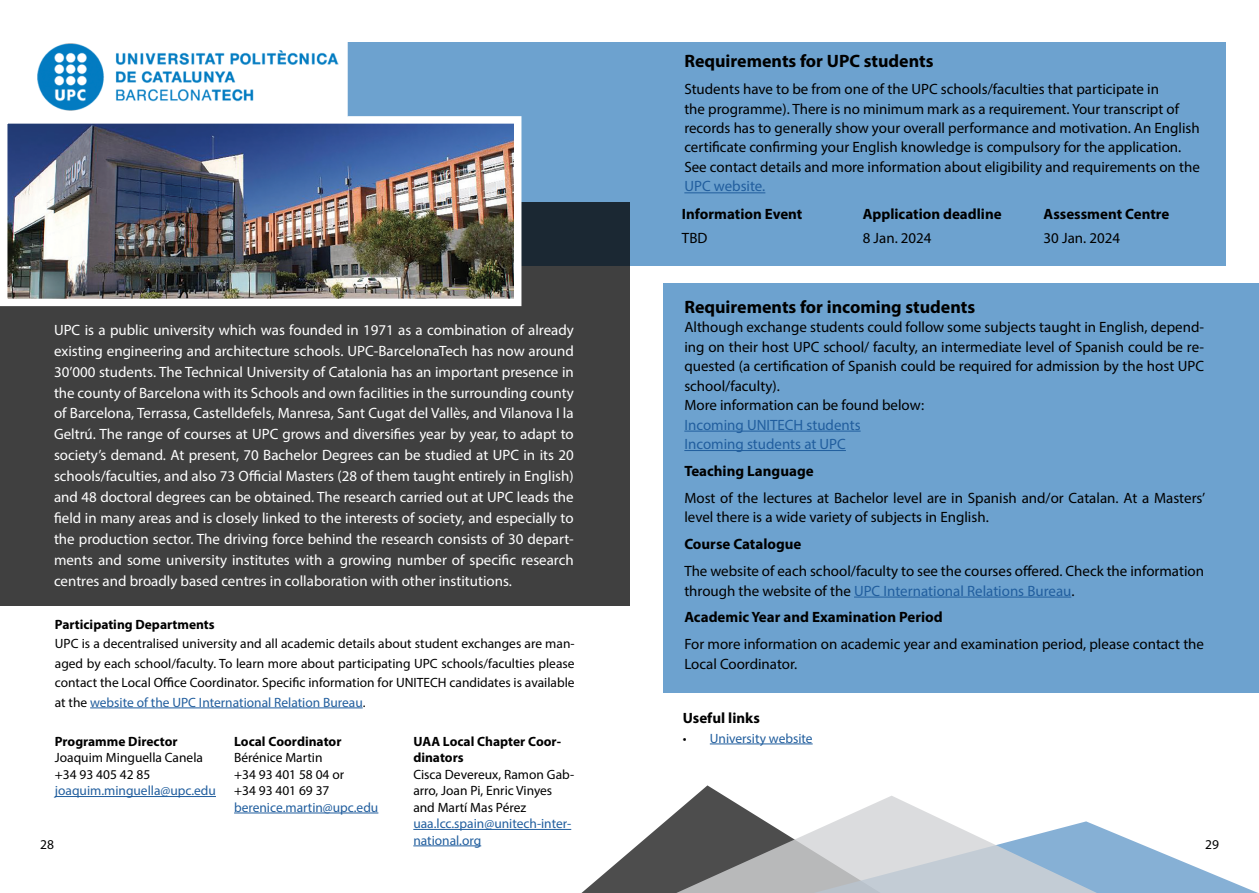
<style>
.page{position:relative;width:1259px;height:893px;background:#fff}
.page>*{position:absolute;margin:0;border:0;box-sizing:border-box;transform-origin:0 0}
.t1{font:700 18px "Myriad Pro";color:#000}
.t2{font:15px/19.5px "Myriad Pro";color:#000}
.t3{font:15px/21px "Myriad Pro";color:#fff;text-align:justify}
.t4{font:700 15px "Myriad Pro";color:#000}
.t5{font:15px/19.5px "Myriad Pro";color:#215e9e}
.t6{font:13.5px/16.5px "Myriad Pro";color:#000}
.t7{font:13.5px/16.5px "Myriad Pro";color:#215e9e}
.t8{font:700 13.5px/16.5px "Myriad Pro";color:#000}
.s1{color:#215e9e}
.s2{color:#000}
</style>
<div class="page">
<div style="left:348px;top:42px;width:878px;height:224px;background:#6da2cf"></div>
<div style="left:0;top:202px;width:629px;height:404px;background:#404040"></div>
<img style="left:8px;top:124px;width:505px;height:174px">
<div style="left:0;top:116px;width:521px;height:190px;border:7px solid #fff"></div>
<hr style="left:684px;top:192px;width:81px;height:1px;background:#215e9e">
<svg style="left:528px;top:785px;width:197px;height:108px"></svg>
<hr style="left:90px;top:707px;width:273px;height:1px;background:#215e9e">
<div style="left:663px;top:283px;width:596px;height:410px;background:#6da2cf"></div>
<hr style="left:684px;top:431px;width:176px;height:1px;background:#215e9e">
<hr style="left:684px;top:450px;width:162px;height:1px;background:#215e9e">
<hr style="left:854px;top:597px;width:217px;height:1px;background:#215e9e">
<hr style="left:55px;top:796px;width:161px;height:1px;background:#215e9e">
<hr style="left:234px;top:813px;width:144px;height:1px;background:#215e9e">
<hr style="left:413px;top:829px;width:158px;height:1px;background:#215e9e">
<hr style="left:413px;top:845px;width:68px;height:1px;background:#215e9e">
<svg style="left:648px;top:796px;width:610px;height:97px"></svg>
<hr style="left:710px;top:744px;width:102px;height:1px;background:#215e9e">
<img style="left:37px;top:43px;width:302px;height:68px">
<p class="t1" style="left:684px;top:49px;width:251px">Requirements for UPC students</p>
<p class="t2" style="left:684px;top:79px;width:517px">Students have to be from one of the UPC schools/faculties that participate in<br>the programme). There is no minimum mark as a requirement. Your transcript of records has to generally show your overall performance and motivation. An English certificate confirming your English knowledge is compulsory for the application.<br>See contact details and more information about eligibility and requirements on the</p>
<p class="t5" style="left:684px;top:176px;width:83px">UPC website.</p>
<p class="t3" style="left:54px;top:319px;width:521px">UPC is a public university which was founded in 1971 as a combination of already existing engineering and architecture schools. UPC-BarcelonaTech has now around 30’000 students. The Technical University of Catalonia has an important presence in the county of Barcelona with its Schools and own facilities in the surrounding county of Barcelona, Terrassa, Castelldefels, Manresa, Sant Cugat del Vallès, and Vilanova I la Geltrú. The range of courses at UPC grows and diversifies year by year, to adapt to society’s demand. At present, 70 Bachelor Degrees can be studied at UPC in its 20 schools/faculties, and also 73 Official Masters (28 of them taught entirely in English) and 48 doctoral degrees can be obtained. The research carried out at UPC leads the field in many areas and is closely linked to the interests of society, and especially to the production sector. The driving force behind the research consists of 30 depart&shy;ments and some university institutes with a growing number of specific research centres and broadly based centres in collaboration with other institutions.</p>
<p class="t8" style="left:55px;top:616px;width:161px">Participating Departments</p>
<p class="t6" style="left:55px;top:634px;width:521px;line-height:19.5px;text-align:justify">UPC is a decentralised university and all academic details about student exchanges are man&shy;aged by each school/faculty. To learn more about participating UPC schools/faculties please contact the Local Office Coordinator. Specific information for UNITECH candidates is available at the <span class="s1">website of the UPC International Relation Bureau</span>.</p>
<p class="t4" style="left:682px;top:204px;width:122px">Information Event</p>
<p class="t2" style="left:682px;top:228px;width:27px">TBD</p>
<p class="t4" style="left:862px;top:204px;width:140px">Application deadline</p>
<p class="t2" style="left:862px;top:228px;width:70px">8 Jan. 2024</p>
<p class="t4" style="left:1043px;top:204px;width:127px">Assessment Centre</p>
<p class="t2" style="left:1043px;top:228px;width:78px">30 Jan. 2024</p>
<p class="t1" style="left:684px;top:295px;width:292px">Requirements for incoming students</p>
<p class="t2" style="left:684px;top:317px;width:521px">Although exchange students could follow some subjects taught in English, depend&shy;ing on their host UPC school/ faculty, an intermediate level of Spanish could be re&shy;quested (a certification of Spanish could be required for admission by the host UPC school/faculty).<br>More information can be found below:</p>
<p class="t5" style="left:684px;top:415px;width:178px">Incoming UNITECH students<br>Incoming students at UPC</p>
<p class="t4" style="left:684px;top:461px;width:131px">Teaching Language</p>
<p class="t2" style="left:684px;top:488px;width:522px">Most of the lectures at Bachelor level are in Spanish and/or Catalan. At a Masters’ level there is a wide variety of subjects in English.</p>
<p class="t4" style="left:684px;top:534px;width:119px">Course Catalogue</p>
<p class="t2" style="left:684px;top:561px;width:521px">The website of each school/faculty to see the courses offered. Check the information through the website of the <span class="s1">UPC International Relations Bureau</span>.</p>
<p class="t4" style="left:684px;top:608px;width:260px">Academic Year and Examination Period</p>
<p class="t2" style="left:684px;top:634px;width:521px">For more information on academic year and examination period, please contact the<br>Local Coordinator.</p>
<p class="t4" style="left:683px;top:708px;width:78px">Useful links</p>
<p class="t7" style="left:683px;top:730px;width:131px"><span class="s2">•</span> University website</p>
<p class="t8" style="left:234px;top:733px;width:109px">Local Coordinator</p>
<p class="t6" style="left:234px;top:749px;width:112px">Bérénice Martin +34 93 401 58 04 or +34 93 401 69 37</p>
<p class="t7" style="left:234px;top:799px;width:146px">berenice.martin@upc.edu</p>
<p class="t8" style="left:413px;top:733px;width:149px">UAA Local Chapter Coor&shy;dinators</p>
<p class="t6" style="left:413px;top:766px;width:162px">Cisca Devereux, Ramon Gab&shy;arro, Joan Pi, Enric Vinyes and Martí Mas Pérez</p>
<p class="t7" style="left:413px;top:815px;width:159px">uaa.lcc.spain@unitech-inter&shy;national.org</p>
<p class="t8" style="left:55px;top:733px;width:124px">Programme Director</p>
<p class="t6" style="left:55px;top:749px;width:150px">Joaquim Minguella Canela +34 93 405 42 85</p>
<p class="t7" style="left:55px;top:782px;width:163px">joaquim.minguella@upc.edu</p>
<p class="t6" style="left:40px;top:836px;width:15px">28</p>
<p class="t6" style="left:1205px;top:836px;width:15px">29</p>
</div>
